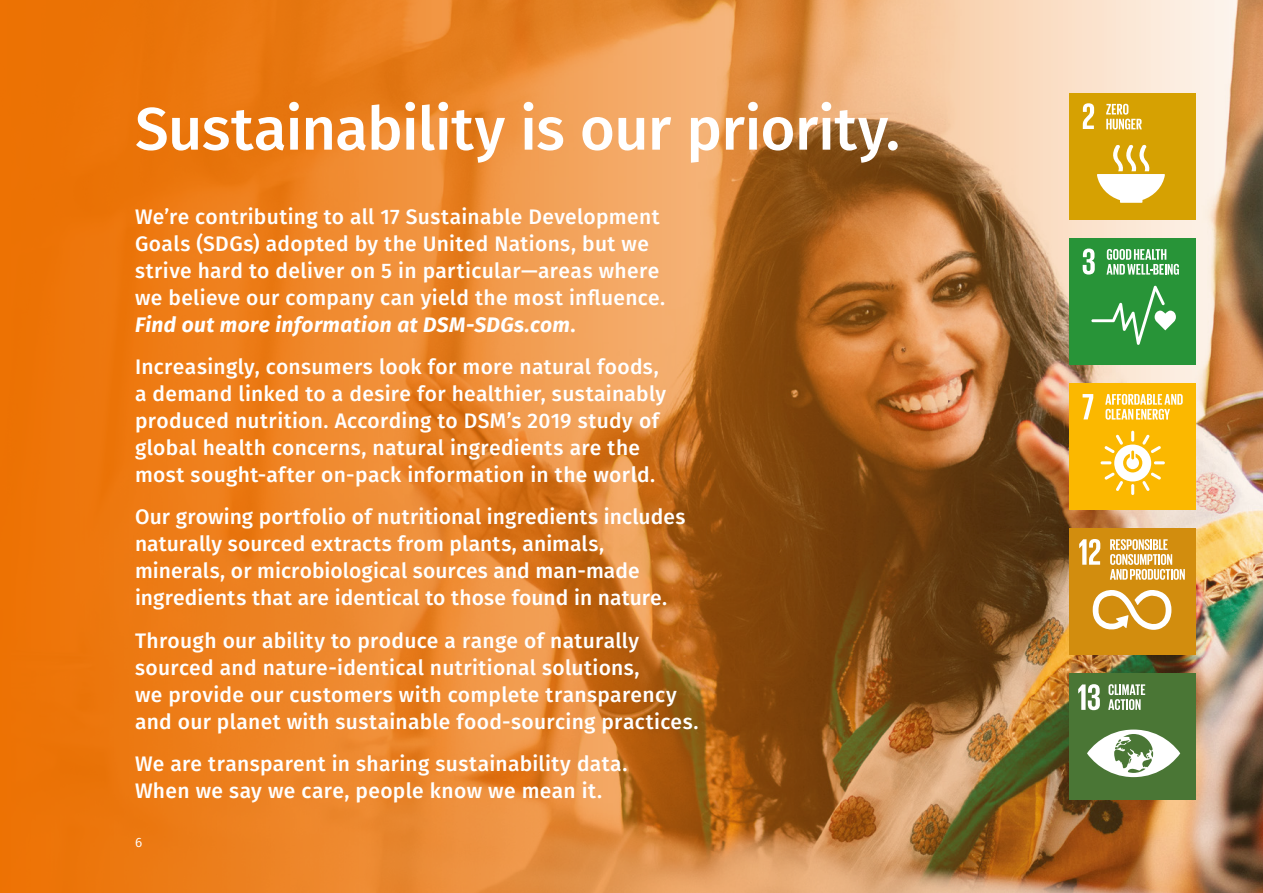
<style>
.page{position:relative;width:1263px;height:893px;background:#fff}
.page>*{position:absolute;margin:0;border:0;box-sizing:border-box;transform-origin:0 0}
.t1{font:500 60px "Fira Sans";letter-spacing:-.01em;color:#fff}
.t2{font:500 21px/27px "Fira Sans";letter-spacing:.015em;color:#fff}
.t3{font:13.5px "Fira Sans";color:#fff}
.s1{font-weight:700;font-style:italic}
.s2{font-weight:700}
</style>
<div class="page">
<img style="left:0;top:0;width:1263px;height:893px">
<div style="left:1070px;top:93px;width:126px;height:126px;background:#d6a102"></div>
<svg style="left:1097px;top:145px;width:68px;height:58px"></svg>
<svg style="left:1083px;top:103px;width:11px;height:26px"></svg>
<svg style="left:1106px;top:104px;width:36px;height:26px"></svg>
<div style="left:1070px;top:238px;width:126px;height:126px;background:#289438"></div>
<svg style="left:1091px;top:286px;width:85px;height:59px"></svg>
<svg style="left:1083px;top:249px;width:12px;height:26px"></svg>
<svg style="left:1106px;top:249px;width:73px;height:26px"></svg>
<div style="left:1070px;top:383px;width:126px;height:126px;background:#fbb800"></div>
<svg style="left:1100px;top:431px;width:65px;height:64px"></svg>
<svg style="left:1082px;top:394px;width:11px;height:25px"></svg>
<svg style="left:1105px;top:394px;width:78px;height:26px"></svg>
<div style="left:1070px;top:529px;width:126px;height:126px;background:#d28d0e"></div>
<svg style="left:1093px;top:590px;width:78px;height:40px"></svg>
<svg style="left:1079px;top:539px;width:21px;height:26px"></svg>
<svg style="left:1110px;top:539px;width:75px;height:41px"></svg>
<div style="left:1070px;top:674px;width:126px;height:126px;background:#4a7635"></div>
<svg style="left:1087px;top:729px;width:93px;height:48px"></svg>
<svg style="left:1078px;top:684px;width:22px;height:26px"></svg>
<svg style="left:1108px;top:684px;width:37px;height:26px"></svg>
<h1 class="t1" style="left:135px;top:81px;width:766px">Sustainability is our priority.</h1>
<p class="t2" style="left:135px;top:202px;width:532px">We’re contributing to all 17 Sustainable Development Goals (SDGs) adopted by the United Nations, but we strive hard to deliver on 5 in particular—areas where we believe our company can yield the most influence.<br><span class="s1">Find out more information at DSM-SDGs.com</span><span class="s2">.</span></p>
<p class="t2" style="left:135px;top:352px;width:533px">Increasingly, consumers look for more natural foods, a demand linked to a desire for healthier, sustainably produced nutrition. According to DSM’s 2019 study of global health concerns, natural ingredients are the most sought-after on-pack information in the world.</p>
<p class="t2" style="left:135px;top:502px;width:552px">Our growing portfolio of nutritional ingredients includes naturally sourced extracts from plants, animals, minerals, or microbiological sources and man-made ingredients that are identical to those found in nature.</p>
<p class="t2" style="left:135px;top:626px;width:565px">Through our ability to produce a range of naturally sourced and nature-identical nutritional solutions,<br>we provide our customers with complete transparency and our planet with sustainable food-sourcing practices.</p>
<p class="t2" style="left:135px;top:749px;width:494px">We are transparent in sharing sustainability data.<br>When we say we care, people know we mean it.</p>
<p class="t3" style="left:135px;top:832px;width:9px">6</p>
</div>
